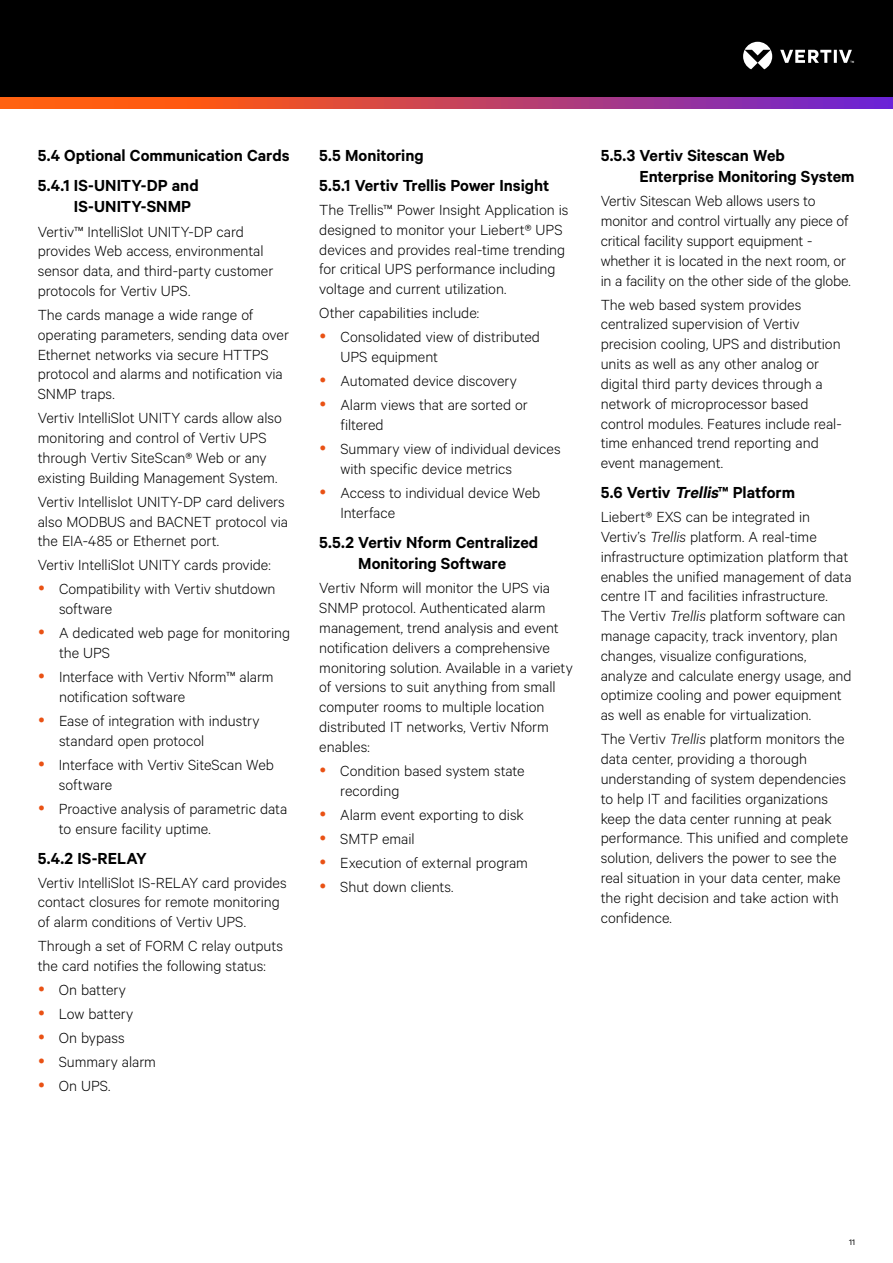
<style>
.page{position:relative;width:893px;height:1263px;background:#fff}
.page>*{position:absolute;margin:0;border:0;box-sizing:border-box;transform-origin:0 0}
.t1{font:600 18px/30.2px "Calibre";letter-spacing:-.005em;color:#000}
.t2{font:300 16.5px/19.8px "Calibre";letter-spacing:-.005em;color:#000}
.t3{font:9px "Calibre";color:#000}
.s1{color:#e95114}
.s2{font-style:italic}
</style>
<div class="page">
<div style="left:0;top:0;width:893px;height:108px;background:#000"></div>
<svg style="left:743px;top:42px;width:111px;height:27px"></svg>
<svg style="left:0;top:98px;width:893px;height:10px;background:#c4435e"></svg>
<p class="t1" style="left:38px;top:140px;width:253px">5.4 Optional Communication Cards<br>5.4.1 IS-UNITY-DP and</p>
<p class="t1" style="left:74px;top:191px;width:119px">IS-UNITY-SNMP</p>
<p class="t2" style="left:38px;top:221px;width:237px">Vertiv™ IntelliSlot UNITY-DP card provides Web access, environmental sensor data, and third-party customer protocols for Vertiv UPS.</p>
<p class="t2" style="left:38px;top:304px;width:253px">The cards manage a wide range of operating parameters, sending data over<br>Ethernet networks via secure HTTPS protocol and alarms and notification via<br>SNMP traps.</p>
<p class="t2" style="left:38px;top:407px;width:246px">Vertiv IntelliSlot UNITY cards allow also monitoring and control of Vertiv UPS through Vertiv SiteScan® Web or any existing Building Management System.</p>
<p class="t2" style="left:38px;top:491px;width:252px">Vertiv Intellislot UNITY-DP card delivers also MODBUS and BACNET protocol via the EIA-485 or Ethernet port.</p>
<p class="t2" style="left:38px;top:555px;width:234px">Vertiv IntelliSlot UNITY cards provide:</p>
<p class="t2" style="left:59px;top:579px;width:218px;text-indent:-21px"><span class="s1">•</span> Compatibility with Vertiv shutdown software</p>
<p class="t2" style="left:59px;top:622px;width:233px;text-indent:-21px"><span class="s1">•</span> A dedicated web page for monitoring the UPS</p>
<p class="t2" style="left:59px;top:666px;width:216px;text-indent:-21px"><span class="s1">•</span> Interface with Vertiv Nform™ alarm notification software</p>
<p class="t2" style="left:59px;top:710px;width:202px;text-indent:-21px"><span class="s1">•</span> Ease of integration with industry standard open protocol</p>
<p class="t2" style="left:59px;top:754px;width:217px;text-indent:-21px"><span class="s1">•</span> Interface with Vertiv SiteScan Web software</p>
<p class="t2" style="left:59px;top:798px;width:230px;text-indent:-21px"><span class="s1">•</span> Proactive analysis of parametric data to ensure facility uptime.</p>
<p class="t1" style="left:38px;top:842px;width:111px">5.4.2 IS-RELAY</p>
<p class="t2" style="left:38px;top:872px;width:250px">Vertiv IntelliSlot IS-RELAY card provides contact closures for remote monitoring of alarm conditions of Vertiv UPS.</p>
<p class="t2" style="left:38px;top:935px;width:247px">Through a set of FORM C relay outputs the card notifies the following status:</p>
<p class="t2" style="left:59px;top:977px;width:99px;line-height:24px">On battery<br>Low battery<br>On bypass<br>Summary alarm<br>On UPS.</p>
<p class="t1" style="left:319px;top:140px;width:231px">5.5 Monitoring<br>5.5.1 Vertiv Trellis Power Insight</p>
<p class="t2" style="left:319px;top:199px;width:251px">The Trellis™ Power Insight Application is designed to monitor your Liebert® UPS devices and provides real-time trending for critical UPS performance including voltage and current utilization.</p>
<p class="t2" style="left:319px;top:302px;width:161px">Other capabilities include:</p>
<p class="t2" style="left:340px;top:326px;width:201px;text-indent:-21px"><span class="s1">•</span> Consolidated view of distributed<br>UPS equipment</p>
<p class="t2" style="left:319px;top:370px;width:199px"><span class="s1">•</span> Automated device discovery</p>
<p class="t2" style="left:340px;top:394px;width:189px;text-indent:-21px"><span class="s1">•</span> Alarm views that are sorted or filtered</p>
<p class="t2" style="left:340px;top:438px;width:222px;text-indent:-21px"><span class="s1">•</span> Summary view of individual devices with specific device metrics</p>
<p class="t2" style="left:340px;top:482px;width:201px;text-indent:-21px"><span class="s1">•</span> Access to individual device Web<br>Interface</p>
<p class="t1" style="left:319px;top:531px;width:221px;line-height:21.6px;text-align:center">5.5.2 Vertiv Nform Centralized<br>Monitoring Software</p>
<p class="t2" style="left:319px;top:578px;width:255px">Vertiv Nform will monitor the UPS via SNMP protocol. Authenticated alarm management, trend analysis and event notification delivers a comprehensive monitoring solution. Available in a variety of versions to suit anything from small computer rooms to multiple location distributed IT networks, Vertiv Nform enables:</p>
<p class="t2" style="left:340px;top:760px;width:186px">Condition based system state recording</p>
<p class="t2" style="left:340px;top:802px;width:189px;line-height:24px">Alarm event exporting to disk<br>SMTP email<br>Execution of external program<br>Shut down clients.</p>
<p class="t1" style="left:639px;top:144px;width:217px;line-height:21.6px;text-indent:-39px">5.5.3 Vertiv Sitescan Web<br>Enterprise Monitoring System</p>
<p class="t2" style="left:601px;top:191px;width:252px">Vertiv Sitescan Web allows users to monitor and control virtually any piece of critical facility support equipment - whether it is located in the next room, or in a facility on the other side of the globe.</p>
<p class="t2" style="left:601px;top:294px;width:243px">The web based system provides centralized supervision of Vertiv precision cooling, UPS and distribution units as well as any other analog or digital third party devices through a network of microprocessor based control modules. Features include real&shy;time enhanced trend reporting and event management.</p>
<p class="t1" style="left:601px;top:477px;width:196px">5.6 Vertiv <span class="s2">Trellis</span>™ Platform</p>
<p class="t2" style="left:601px;top:506px;width:253px">Liebert® EXS can be integrated in Vertiv’s <span class="s2">Trellis</span> platform. A real-time infrastructure optimization platform that enables the unified management of data centre IT and facilities infrastructure.<br>The Vertiv <span class="s2">Trellis</span> platform software can manage capacity, track inventory, plan changes, visualize configurations, analyze and calculate energy usage, and optimize cooling and power equipment as well as enable for virtualization.</p>
<p class="t2" style="left:601px;top:728px;width:249px">The Vertiv <span class="s2">Trellis</span> platform monitors the data center, providing a thorough understanding of system dependencies to help IT and facilities organizations keep the data center running at peak performance. This unified and complete solution, delivers the power to see the real situation in your data center, make the right decision and take action with confidence.</p>
<p class="t3" style="left:849px;top:1236px;width:7px">11</p>
</div>
